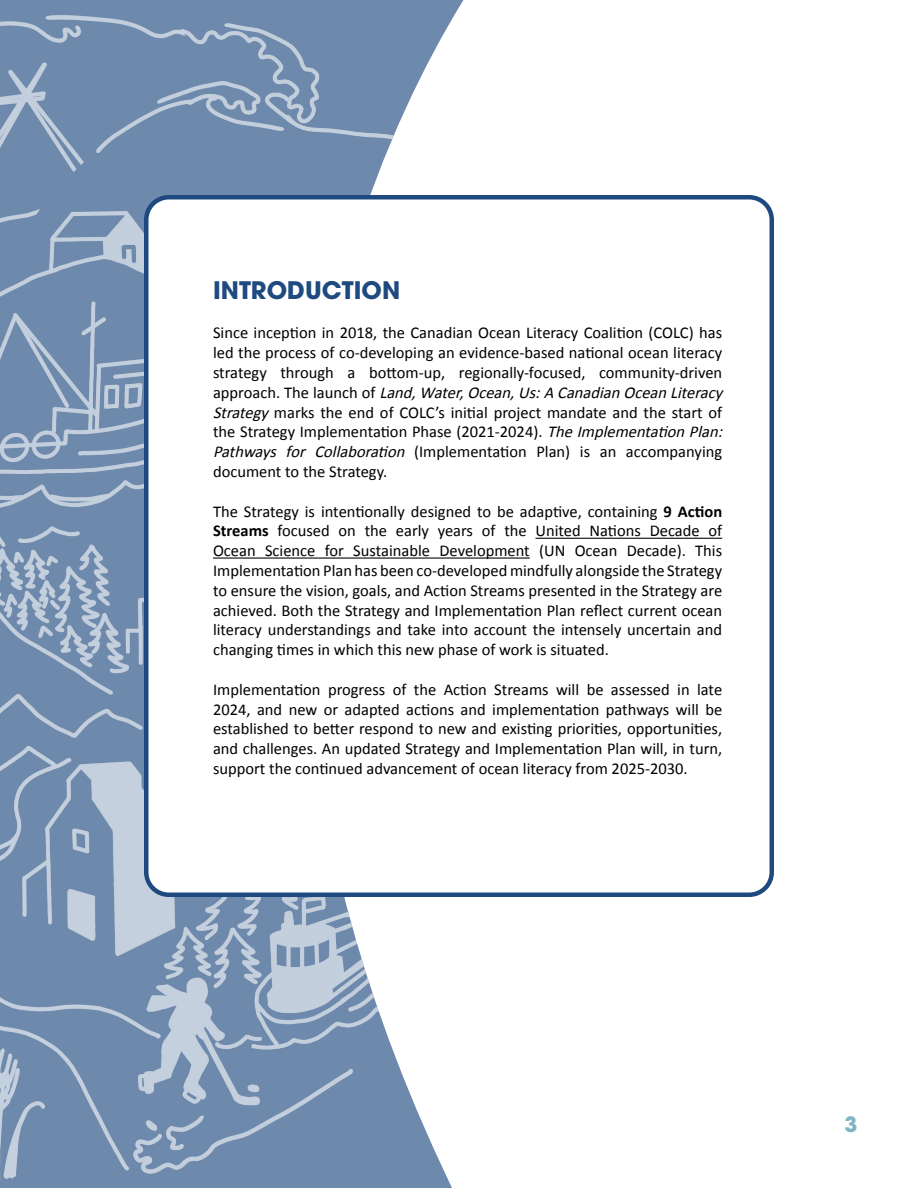
<style>
.page{position:relative;width:918px;height:1188px;background:#fff}
.page>*{position:absolute;margin:0;border:0;box-sizing:border-box;transform-origin:0 0}
.t1{font:700 24px "ITC Avant Garde Pro";color:#1f4a80}
.t2{font:700 21px "ITC Avant Garde Pro";color:#7eb5c5}
.t3{font:16.5px/19.8px "Calibri";color:#000;text-align:justify}
.s1{font-style:italic}
.s2{font-weight:700}
</style>
<div class="page">
<img style="left:0;top:0;width:464px;height:1188px">
<div style="left:146px;top:197px;width:626px;height:698px;background:#fff;border-radius:22px"></div>
<div style="left:144px;top:195px;width:630px;height:702px;border:4px solid #1f4a80;border-radius:22px"></div>
<hr style="left:536px;top:538px;width:186px;height:1px;background:#000">
<hr style="left:213px;top:558px;width:317px;height:1px;background:#000">
<h1 class="t1" style="left:213px;top:274px;width:189px">INTRODUCTION</h1>
<p class="t3" style="left:213px;top:323px;width:516px;text-align:left">Since inception in 2018, the Canadian Ocean Literacy Coalition (COLC) has led the process of co-developing an evidence-based national ocean literacy strategy through a bottom-up, regionally-focused, community-driven a p p r o a c h . T h e l a u n c h o f <span class="s1">Land,Water,Ocean,Us:A CanadianOceanLiteracy Strategy</span>marks the end of COLC’s initial project mandate and the start of the Strategy Implementation Phase (2021-2024). <span class="s1">TheImplementationPlan:<br>Pathways for Collaboration</span> (Implementation Plan) is an accompanying document to the Strategy.</p>
<p class="t3" style="left:213px;top:501px;width:511px">The Strategy is intentionally designed to be adaptive, containing <span class="s2">9 Action Streams</span> focused on the early years of the United Nations Decade of Ocean Science for Sustainable Development (UN Ocean Decade). This Implementation Plan has been co-developed mindfully alongside the Strategy to ensure the vision, goals, and Action Streams presented in the Strategy are achieved. Both the Strategy and Implementation Plan reflect current ocean literacy understandings and take into account the intensely uncertain and changing times in which this new phase of work is situated.</p>
<p class="t3" style="left:213px;top:679px;width:511px">Implementation progress of the Action Streams will be assessed in late 2024, and new or adapted actions and implementation pathways will be established to better respond to new and existing priorities, opportunities, and challenges. An updated Strategy and Implementation Plan will, in turn, support the continued advancement of ocean literacy from 2025-2030.</p>
<p class="t2" style="left:844px;top:1110px;width:14px">3</p>
</div>
